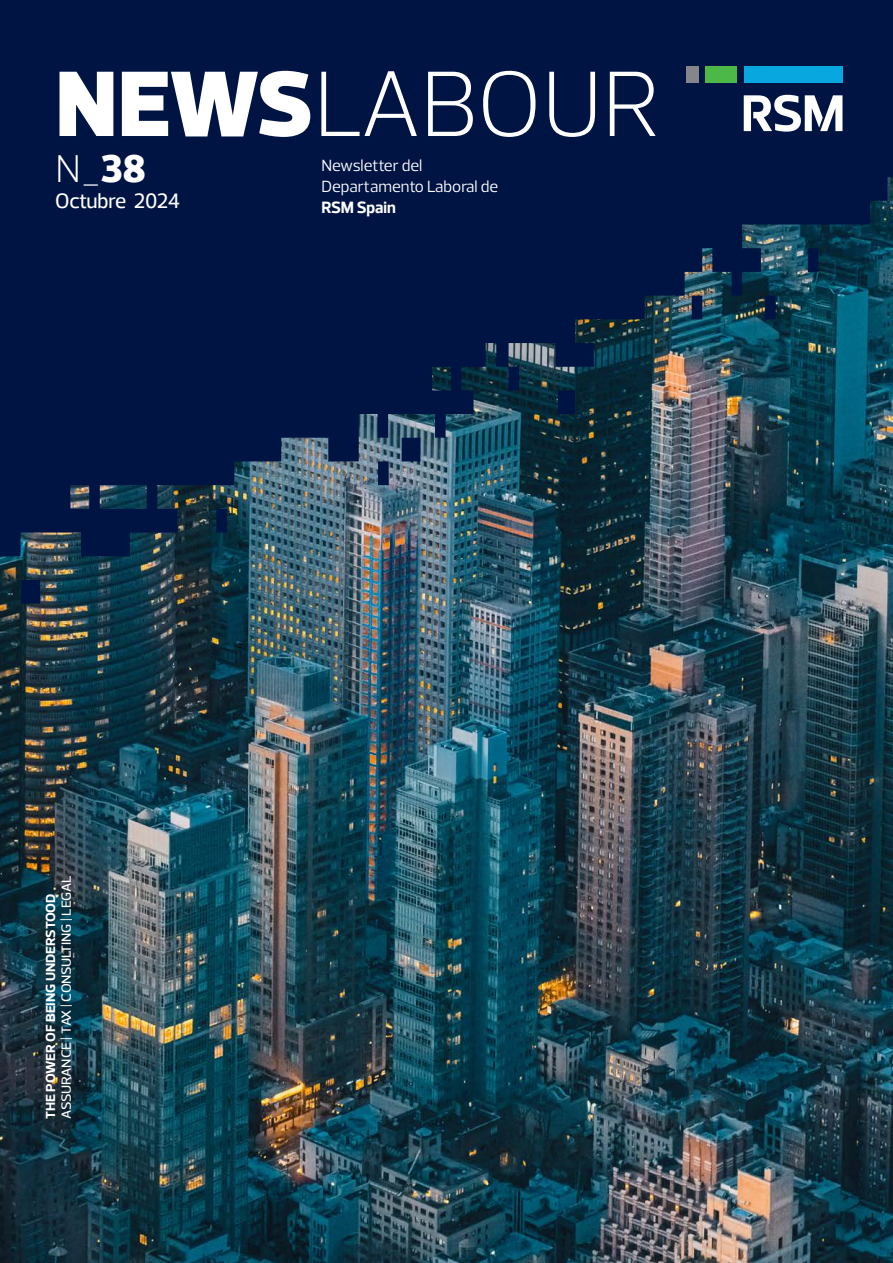
<style>
.page{position:relative;width:893px;height:1263px;background:#001443}
.page>*{position:absolute;margin:0;border:0;box-sizing:border-box;transform-origin:0 0}
.Division_Tagline{font:300 94.5px "Prelo";letter-spacing:-.005em;color:#fff}
.Division_Tagline-2{font:300 39px "Prelo";color:#fff}
.Division_Tagline-3{font:500 21px "Prelo";letter-spacing:-.015em;color:#fff}
.Cover_heading{font:16.5px/21px "Prelo";color:#fff}
.t1{font:500 13.2px "Prelo";color:#fff;scale:1.07 1}
.t2{font:700 13.2px "Prelo";color:#fff;scale:1.07 1}
.s1{font-weight:900}
.s2{font-weight:700}
</style>
<div class="page">
<img style="left:0;top:177px;width:893px;height:1086px">
<div style="left:744px;top:66px;width:98px;height:16px;background:#08a7e0"></div>
<div style="left:686px;top:66px;width:12px;height:16px;background:#848689"></div>
<div style="left:705px;top:66px;width:32px;height:16px;background:#4cb848"></div>
<svg style="left:744px;top:95px;width:98px;height:37px"></svg>
<p class="Division_Tagline" style="left:56px;top:51px;width:606px"><span class="s1">NEWS</span>LABOUR</p>
<p class="Cover_heading" style="left:321px;top:155px;width:178px">Newsletter del<br>Departamento Laboral de<br><span class="s2">RSM Spain</span></p>
<p class="Division_Tagline-2" style="left:55px;top:147px;width:92px">N_<span class="s1">38</span></p>
<p class="Division_Tagline-3" style="left:55px;top:189px;width:126px">Octubre 2024</p>
<p class="t1" style="left:59px;top:1119px;width:229px;rotate:-90deg">ASSURANCE | TAX | CONSULTING | LEGAL</p>
<p class="t2" style="left:43px;top:1119px;width:212px;rotate:-90deg">THE POWER OF BEING UNDERSTOOD</p>
</div>
